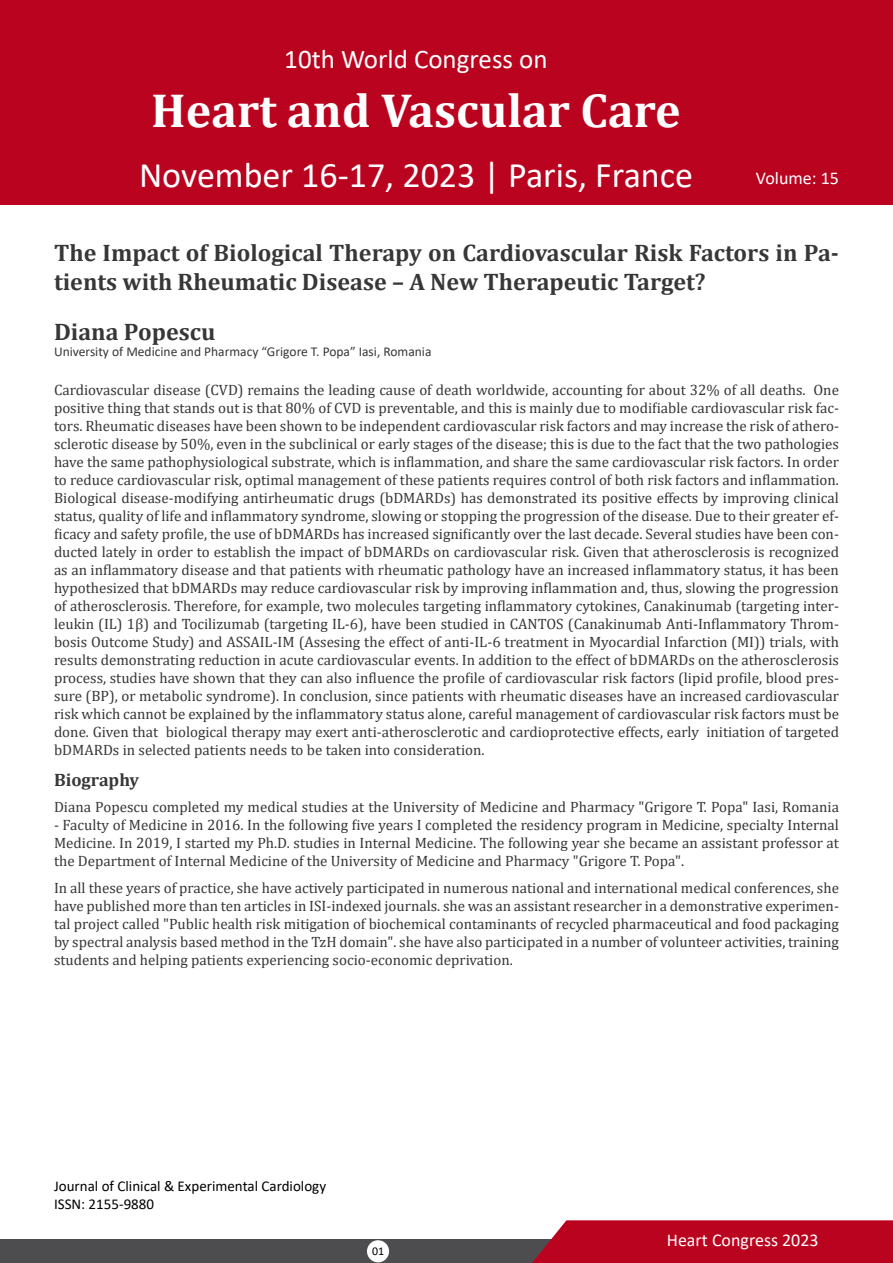
<style>
.page{position:relative;width:893px;height:1263px;background:#fff}
.page>*{position:absolute;margin:0;border:0;box-sizing:border-box;transform-origin:0 0}
.t1{font:700 48px "Cambria";color:#fff}
.t2{font:36px "Calibri";color:#fff}
.t3{font:27px "Calibri";color:#fff}
.t4{font:700 24px/28.8px "Cambria";color:#373738}
.t5{font:18px "Calibri";color:#fff}
.t6{font:700 18px "Cambria";color:#373738}
.t7{font:15px/18px "Cambria";color:#373738;text-align:justify}
.t8{font:15px/18px "Calibri";color:#000}
.t9{font:13.5px "Calibri";color:#373738}
.t10{font:11.85px "Calibri";color:#000}
</style>
<div class="page">
<div style="left:0;top:1239px;width:591px;height:24px;background:#4d4d4f"></div>
<div style="left:0;top:0;width:893px;height:204px;background:#ba041f"></div>
<svg style="left:532px;top:1220px;width:361px;height:43px;background:#bb0f28"></svg>
<div style="left:367px;top:1240px;width:22px;height:22px;background:#fff;border-radius:50%"></div>
<h3 class="t3" style="left:284px;top:41px;width:265px">10th World Congress on</h3>
<h1 class="t1" style="left:151px;top:77px;width:531px">Heart and Vascular Care</h1>
<h2 class="t2" style="left:139px;top:150px;width:555px">November 16-17, 2023 | Paris, France</h2>
<p class="t5" style="left:756px;top:166px;width:85px">Volume: 15</p>
<h3 class="t4" style="left:54px;top:238px;width:786px">The Impact of Biological Therapy on Cardiovascular Risk Factors in Pa&shy;tients with Rheumatic Disease – A New Therapeutic Target?</h3>
<h3 class="t4" style="left:54px;top:317px;width:163px">Diana Popescu</h3>
<p class="t9" style="left:54px;top:342px;width:379px">University of Medicine and Pharmacy “Grigore T. Popa” Iasi, Romania</p>
<p class="t7" style="left:54px;top:381px;width:786px">Cardiovascular disease (CVD) remains the leading cause of death worldwide, accounting for about 32% of all deaths. One positive thing that stands out is that 80% of CVD is preventable, and this is mainly due to modifiable cardiovascular risk fac&shy;tors. Rheumatic diseases have been shown to be independent cardiovascular risk factors and may increase the risk of athero&shy;sclerotic disease by 50%, even in the subclinical or early stages of the disease; this is due to the fact that the two pathologies have the same pathophysiological substrate, which is inflammation, and share the same cardiovascular risk factors. In order to reduce cardiovascular risk, optimal management of these patients requires control of both risk factors and inflammation.<br>Biological disease-modifying antirheumatic drugs (bDMARDs) has demonstrated its positive effects by improving clinical status, quality of life and inflammatory syndrome, slowing or stopping the progression of the disease. Due to their greater ef&shy;ficacy and safety profile, the use of bDMARDs has increased significantly over the last decade. Several studies have been con&shy;ducted lately in order to establish the impact of bDMARDs on cardiovascular risk. Given that atherosclerosis is recognized as an inflammatory disease and that patients with rheumatic pathology have an increased inflammatory status, it has been hypothesized that bDMARDs may reduce cardiovascular risk by improving inflammation and, thus, slowing the progression of atherosclerosis. Therefore, for example, two molecules targeting inflammatory cytokines, Canakinumab (targeting inter&shy;leukin (IL) 1β) and Tocilizumab (targeting IL-6), have been studied in CANTOS (Canakinumab Anti-Inflammatory Throm&shy;bosis Outcome Study) and ASSAIL-IM (Assesing the effect of anti-IL-6 treatment in Myocardial Infarction (MI)) trials, with results demonstrating reduction in acute cardiovascular events. In addition to the effect of bDMARDs on the atherosclerosis process, studies have shown that they can also influence the profile of cardiovascular risk factors (lipid profile, blood pres&shy;sure (BP), or metabolic syndrome). In conclusion, since patients with rheumatic diseases have an increased cardiovascular risk which cannot be explained by the inflammatory status alone, careful management of cardiovascular risk factors must be done. Given that biological therapy may exert anti-atherosclerotic and cardioprotective effects, early initiation of targeted bDMARDs in selected patients needs to be taken into consideration.</p>
<p class="t6" style="left:54px;top:767px;width:87px">Biography</p>
<p class="t7" style="left:54px;top:798px;width:786px">Diana Popescu completed my medical studies at the University of Medicine and Pharmacy "Grigore T. Popa" Iasi, Romania</p>
<p class="t7" style="left:54px;top:816px;width:786px">- Faculty of Medicine in 2016. In the following five years I completed the residency program in Medicine, specialty Internal Medicine. In 2019, I started my Ph.D. studies in Internal Medicine. The following year she became an assistant professor at the Department of Internal Medicine of the University of Medicine and Pharmacy "Grigore T. Popa".</p>
<p class="t7" style="left:54px;top:878px;width:786px">In all these years of practice, she have actively participated in numerous national and international medical conferences, she have published more than ten articles in ISI-indexed journals. she was an assistant researcher in a demonstrative experimen&shy;tal project called "Public health risk mitigation of biochemical contaminants of recycled pharmaceutical and food packaging by spectral analysis based method in the TzH domain". she have also participated in a number of volunteer activities, training students and helping patients experiencing socio-economic deprivation.</p>
<p class="t8" style="left:54px;top:1176px;width:274px">Journal of Clinical &amp; Experimental Cardiology<br>ISSN: 2155-9880</p>
<p class="t10" style="left:372px;top:1243px;width:14px">01</p>
<p class="t5" style="left:667px;top:1228px;width:153px">Heart Congress 2023</p>
</div>
